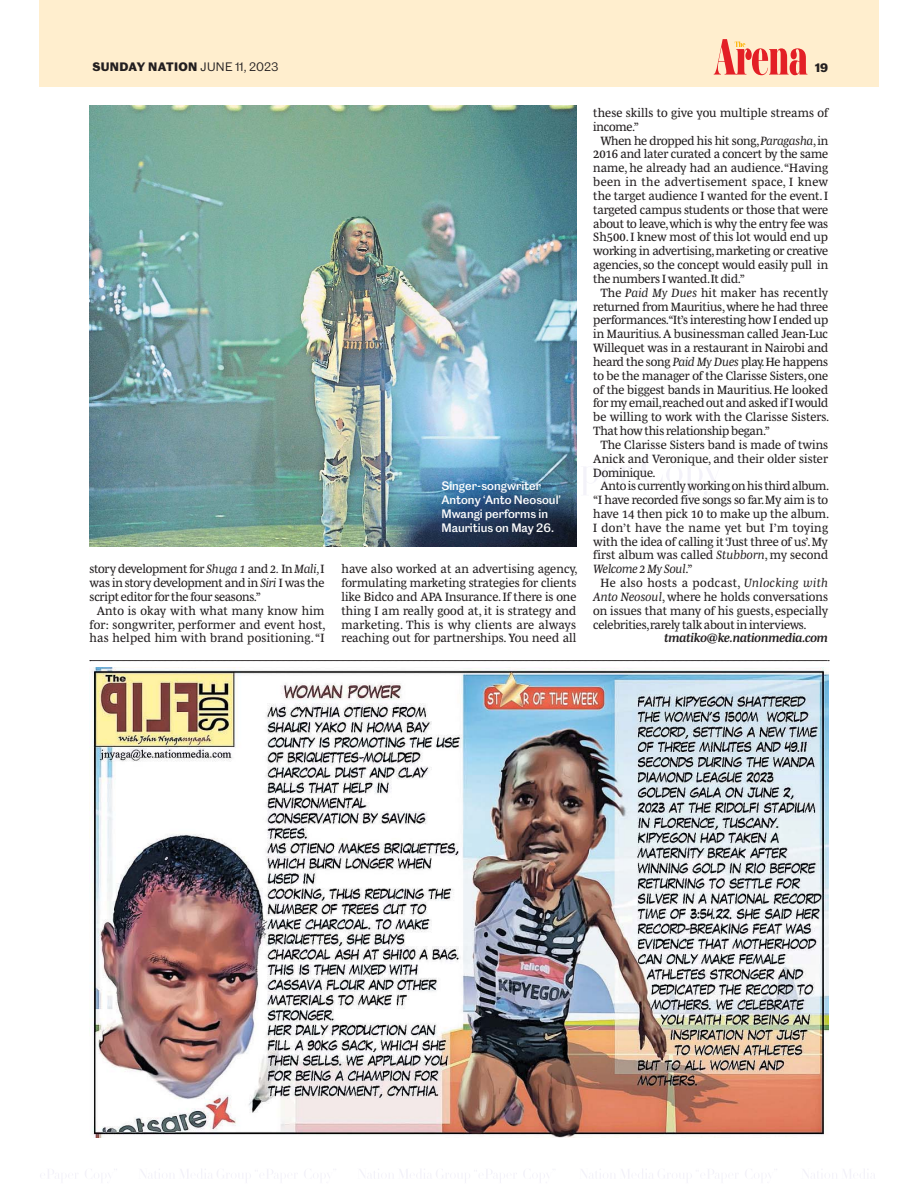
<style>
.page{position:relative;width:918px;height:1188px;background:#fff}
.page>*{position:absolute;margin:0;border:0;box-sizing:border-box;transform-origin:0 0}
.t1{font:12.3px/13.8px "Mencken Pro Text";letter-spacing:-.01em;color:#231f20;text-align:justify}
.t2{font:12.3px "Mencken Pro Text";letter-spacing:.015em;color:#231f20}
.t3{font:12.3px "Mencken Pro Text";letter-spacing:.025em;color:#231f20}
.t4{font:12.3px "Mencken Pro Text";letter-spacing:.01em;color:#231f20}
.t5{font:12.3px "Mencken Pro Text";letter-spacing:.03em;color:#231f20}
.t6{font:italic 700 12.3px "Mencken Pro Text";letter-spacing:-.02em;color:#231f20}
.t7{font:italic 12.3px "Mencken Pro Text";letter-spacing:-.02em;color:#231f20}
.t8{font:500 11.25px/13.8px "Caslon Doric";color:#fff}
.t9{font:700 11.25px "Caslon Doric";letter-spacing:.03em;color:#231f20}
.s1{font-weight:400}
.s2{font-style:italic}
.s3{font-style:normal}
</style>
<div class="page">
<svg style="left:576px;top:455px;width:55px;height:40px"></svg>
<svg style="left:642px;top:455px;width:89px;height:40px"></svg>
<svg style="left:40px;top:1169px;width:36px;height:10px"></svg>
<svg style="left:85px;top:1169px;width:32px;height:9px"></svg>
<svg style="left:140px;top:1169px;width:158px;height:14px"></svg>
<svg style="left:304px;top:1169px;width:32px;height:9px"></svg>
<svg style="left:359px;top:1169px;width:158px;height:14px"></svg>
<svg style="left:523px;top:1170px;width:26px;height:13px"></svg>
<svg style="left:581px;top:1169px;width:155px;height:14px"></svg>
<svg style="left:745px;top:1169px;width:32px;height:9px"></svg>
<svg style="left:803px;top:1169px;width:72px;height:10px"></svg>
<svg style="left:90px;top:660px;width:739px;height:1px"></svg>
<div style="left:39px;top:0;width:840px;height:87px;background:#ffeece"></div>
<svg style="left:714px;top:39px;width:93px;height:36px"></svg>
<img style="left:92px;top:668px;width:736px;height:469px">
<img style="left:90px;top:106px;width:486px;height:441px">
<p class="t9" style="left:92px;top:63px;width:188px">SUNDAY NATION <span class="s1">JUNE 11, 2023</span></p>
<p class="t9" style="left:815px;top:64px;width:15px">19</p>
<p class="t1" style="left:90px;top:563px;width:236px">story development for <span class="s2">Shuga 1</span> and <span class="s2">2.</span> In <span class="s2">Mali,</span>I</p>
<p class="t1" style="left:90px;top:577px;width:236px">was in story development and in <span class="s2">Siri</span> I was the</p>
<p class="t1" style="left:90px;top:590px;width:173px">script editor for the four seasons.”</p>
<p class="t2" style="left:97px;top:605px;width:229px">Anto is okay with what many know him</p>
<p class="t2" style="left:90px;top:619px;width:238px">for: songwriter, performer and event host,</p>
<p class="t2" style="left:90px;top:633px;width:236px">has helped him with brand positioning. “I</p>
<p class="t8" style="left:441px;top:480px;width:121px">Singer-songwriter<br>Antony ‘Anto Neosoul’<br>Mwangi performs in<br>Mauritius on May 26.</p>
<p class="t1" style="left:341px;top:563px;width:238px">have also worked at an advertising agency, formulating marketing strategies for clients like Bidco and APA Insurance. If there is one thing I am really good at, it is strategy and marketing. This is why clients are always reaching out for partnerships. You need all</p>
<p class="t4" style="left:593px;top:107px;width:237px">these skills to give you multiple streams of</p>
<p class="t1" style="left:593px;top:120px;width:47px">income.”</p>
<p class="t1" style="left:600px;top:134px;width:229px">When he dropped his hit song, <span class="s2">Paragasha</span>, in</p>
<p class="t1" style="left:593px;top:148px;width:236px">2016 and later curated a concert by the same</p>
<p class="t1" style="left:593px;top:162px;width:236px">name, he already had an audience.“Having</p>
<p class="t3" style="left:593px;top:177px;width:236px">been in the advertisement space, I knew</p>
<p class="t1" style="left:593px;top:189px;width:236px">the target audience I wanted for the event. I</p>
<p class="t1" style="left:593px;top:203px;width:236px">targeted campus students or those that were</p>
<p class="t1" style="left:593px;top:217px;width:236px">about to leave, which is why the entry fee was</p>
<p class="t1" style="left:593px;top:231px;width:236px">Sh500. I knew most of this lot would end up</p>
<p class="t1" style="left:593px;top:245px;width:237px">working in advertising, marketing or creative</p>
<p class="t1" style="left:593px;top:258px;width:236px">agencies, so the concept would easily pull in</p>
<p class="t1" style="left:593px;top:272px;width:153px">the numbers I wanted.It did.”</p>
<p class="t2" style="left:600px;top:287px;width:229px">The <span class="s2">Paid My Dues</span> hit maker has recently</p>
<p class="t1" style="left:593px;top:300px;width:236px">returned from Mauritius, where he had three</p>
<p class="t1" style="left:593px;top:314px;width:236px">performances.“It’s interesting how I ended up</p>
<p class="t1" style="left:593px;top:328px;width:236px">in Mauritius. A businessman called Jean-Luc</p>
<p class="t1" style="left:593px;top:341px;width:237px">Willequet was in a restaurant in Nairobi and</p>
<p class="t1" style="left:593px;top:355px;width:236px">heard the song <span class="s2">Paid My Dues</span> play. He happens</p>
<p class="t1" style="left:593px;top:369px;width:236px">to be the manager of the Clarisse Sisters, one</p>
<p class="t1" style="left:593px;top:383px;width:236px">of the biggest bands in Mauritius. He looked</p>
<p class="t1" style="left:593px;top:397px;width:236px">for my email,reached out and asked if I would</p>
<p class="t1" style="left:593px;top:411px;width:238px">be willing to work with the Clarisse Sisters.</p>
<p class="t1" style="left:593px;top:424px;width:178px">That how this relationship began.”</p>
<p class="t1" style="left:600px;top:438px;width:229px">The Clarisse Sisters band is made of twins</p>
<p class="t1" style="left:593px;top:452px;width:236px">Anick and Veronique, and their older sister</p>
<p class="t1" style="left:593px;top:466px;width:64px">Dominique.</p>
<p class="t1" style="left:600px;top:480px;width:231px">Anto is currently working on his third album.</p>
<p class="t1" style="left:593px;top:494px;width:236px">“I have recorded five songs so far. My aim is to</p>
<p class="t1" style="left:593px;top:507px;width:238px">have 14 then pick 10 to make up the album.</p>
<p class="t3" style="left:593px;top:522px;width:236px">I don’t have the name yet but I’m toying</p>
<p class="t1" style="left:593px;top:535px;width:236px">with the idea of calling it ‘Just three of us’. My</p>
<p class="t1" style="left:593px;top:549px;width:236px">first album was called <span class="s2">Stubborn</span>, my second</p>
<p class="t7" style="left:593px;top:564px;width:101px">Welcome 2 My Soul<span class="s3">.”</span></p>
<p class="t5" style="left:600px;top:578px;width:229px">He also hosts a podcast, <span class="s2">Unlocking with</span></p>
<p class="t1" style="left:593px;top:590px;width:236px"><span class="s2">Anto Neosoul</span>, where he holds conversations</p>
<p class="t1" style="left:593px;top:604px;width:236px">on issues that many of his guests, especially</p>
<p class="t1" style="left:593px;top:618px;width:215px">celebrities,rarely talk about in interviews.</p>
<p class="t6" style="left:664px;top:633px;width:166px">tmatiko@ke.nationmedia.com</p>
</div>
